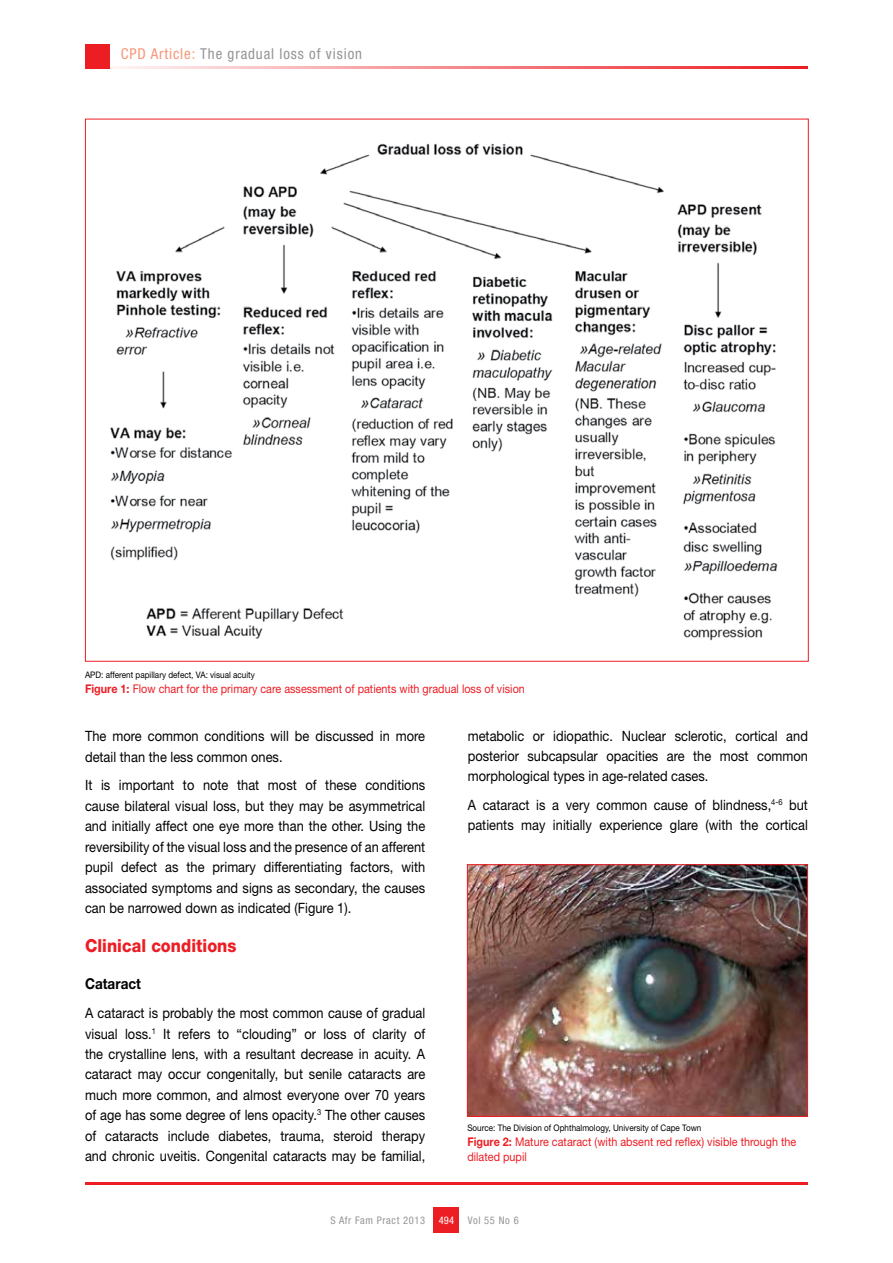
<style>
.page{position:relative;width:893px;height:1263px;background:#fff}
.page>*{position:absolute;margin:0;border:0;box-sizing:border-box;transform-origin:0 0}
.t1{font:800 18px "Helvetica Neue LT Std";color:#ed1d24;scale:.9 1}
.t2{font:condensed 15px "Helvetica Neue LT Std";letter-spacing:.06em;color:#939598}
.t3{font:700 15px "Helvetica Neue LT Std";color:#000;scale:.9 1}
.t4{font:14.25px/20.4px "Helvetica Neue LT Std";color:#000;text-align:justify;scale:.9 1}
.t5{font:12px/15px "Helvetica Neue LT Std";color:#ed1d24;scale:.9 1}
.t6{font:condensed 10.5px "Helvetica Neue LT Std";letter-spacing:.06em;color:#939598}
.t7{font:condensed 10.5px "Helvetica Neue LT Std";color:#fff}
.t8{font:9px "Helvetica Neue LT Std";color:#000;scale:.9 1}
.s1{color:#f79679}
.s2{font-weight:700}
</style>
<div class="page">
<hr style="left:85px;top:66px;width:723px;height:2px;background:#ed1d24">
<div style="left:85px;top:44px;width:24px;height:24px;background:#ed1d24"></div>
<div style="left:434px;top:1208px;width:25px;height:25px;background:#ed1d24"></div>
<hr style="left:85px;top:1182px;width:723px;height:2px;background:#ed1d24">
<img style="left:469px;top:866px;width:337px;height:249px">
<div style="left:467px;top:864px;width:341px;height:253px;border:1px solid #ed1d24"></div>
<img style="left:110px;top:143px;width:668px;height:498px">
<p class="t2" style="left:121px;top:45px;width:243px"><span class="s1">CPD Article:</span> The gradual loss of vision</p>
<p class="t8" style="left:85px;top:669px;width:190px">APD: afferent papillary defect, VA: visual acuity</p>
<p class="t5" style="left:85px;top:681px;width:490px"><span class="s2">Figure 1:</span> Flow chart for the primary care assessment of patients with gradual loss of vision</p>
<p class="t4" style="left:85px;top:726px;width:379px">The more common conditions will be discussed in more detail than the less common ones.</p>
<p class="t4" style="left:85px;top:775px;width:379px">It is important to note that most of these conditions cause bilateral visual loss, but they may be asymmetrical and initially affect one eye more than the other. Using the reversibility of the visual loss and the presence of an afferent pupil defect as the primary differentiating factors, with associated symptoms and signs as secondary, the causes can be narrowed down as indicated (Figure 1).</p>
<p class="t1" style="left:85px;top:935px;width:170px">Clinical conditions</p>
<p class="t3" style="left:85px;top:974px;width:64px">Cataract</p>
<p class="t4" style="left:85px;top:1003px;width:380px">A cataract is probably the most common cause of gradual visual loss.<sup>1</sup> It refers to “clouding” or loss of clarity of the crystalline lens, with a resultant decrease in acuity. A cataract may occur congenitally, but senile cataracts are much more common, and almost everyone over 70 years of age has some degree of lens opacity.<sup>3</sup> The other causes of cataracts include diabetes, trauma, steroid therapy and chronic uveitis. Congenital cataracts may be familial,</p>
<p class="t4" style="left:468px;top:726px;width:379px">metabolic or idiopathic. Nuclear sclerotic, cortical and posterior subcapsular opacities are the most common morphological types in age-related cases.</p>
<p class="t4" style="left:468px;top:795px;width:379px">A cataract is a very common cause of blindness,<sup>4-6</sup> but patients may initially experience glare (with the cortical</p>
<p class="t8" style="left:467px;top:1122px;width:261px">Source: The Division of Ophthalmology, University of Cape Town</p>
<p class="t5" style="left:467px;top:1134px;width:367px"><span class="s2">Figure 2:</span> Mature cataract (with absent red reflex) visible through the dilated pupil</p>
<p class="t6" style="left:330px;top:1214px;width:96px">S Afr Fam Pract 2013</p>
<p class="t7" style="left:439px;top:1214px;width:17px">494</p>
<p class="t6" style="left:468px;top:1214px;width:52px">Vol 55 No 6</p>
</div>
